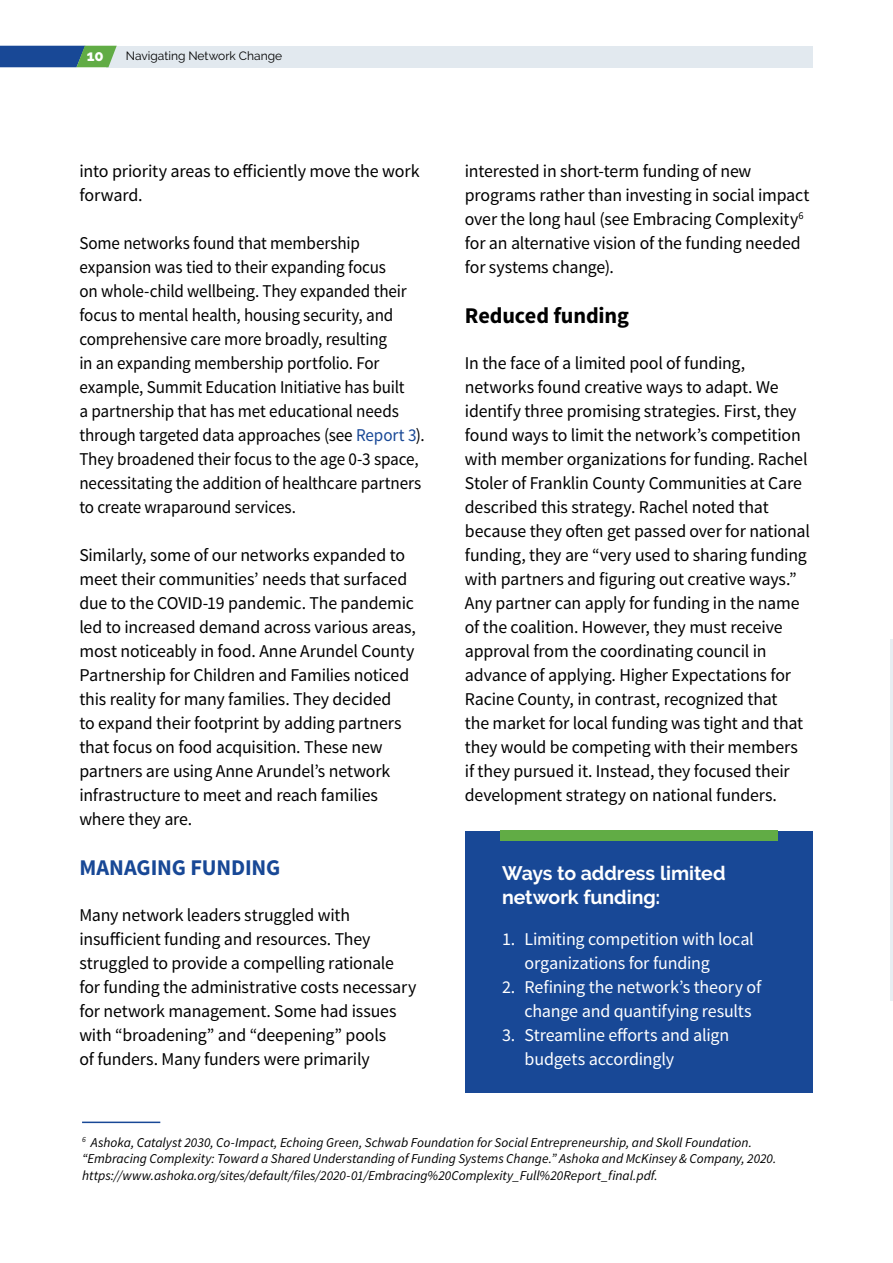
<style>
.page{position:relative;width:893px;height:1263px;background:#fff}
.page>*{position:absolute;margin:0;border:0;box-sizing:border-box;transform-origin:0 0}
.t1{font:700 22.5px "Source Sans Pro";letter-spacing:-.005em;color:#184896}
.t2{font:700 22.5px "Source Sans Pro";letter-spacing:-.01em;color:#000}
.t3{font:700 19.5px/24px "Raleway";letter-spacing:-.005em;color:#fff}
.t4{font:18px/24px "Source Sans Pro";letter-spacing:-.01em;color:#000}
.t5{font:18px/24px "Source Sans Pro";letter-spacing:-.01em;color:#000;scale:.95 1}
.t6{font:18px/24px "Source Sans Pro";letter-spacing:-.01em;color:#fff}
.t7{font:800 15px "Raleway";color:#fff}
.t8{font:italic 13.5px/16.5px "Source Sans Pro";color:#000}
.t9{font:12px "Raleway";color:#000}
.s1{color:#184896}
</style>
<div class="page">
<div style="left:106px;top:46px;width:707px;height:21px;background:#e2e9ef"></div>
<svg style="left:0;top:46px;width:117px;height:21px;background:#336983"></svg>
<hr style="left:891px;top:639px;width:2px;height:362px;background:#e8eef2">
<hr style="left:82px;top:1121px;width:78px;height:2px;background:#184896">
<div style="left:465px;top:831px;width:347px;height:262px;background:#184896"></div>
<div style="left:500px;top:830px;width:277px;height:10px;background:#61ac45"></div>
<p class="t7" style="left:87px;top:47px;width:18px">10</p>
<p class="t9" style="left:126px;top:49px;width:158px">Navigating Network Change</p>
<p class="t4" style="left:79px;top:159px;width:342px">into priority areas to efficiently move the work forward.</p>
<p class="t5" style="left:79px;top:231px;width:365px">Some networks found that membership expansion was tied to their expanding focus<br>on whole-child wellbeing. They expanded their focus to mental health, housing security, and comprehensive care more broadly, resulting<br>in an expanding membership portfolio. For example, Summit Education Initiative has built<br>a partnership that has met educational needs through targeted data approaches (see <span class="s1">Report 3</span>).<br>They broadened their focus to the age 0-3 space, necessitating the addition of healthcare partners to create wraparound services.</p>
<p class="t4" style="left:79px;top:543px;width:338px">Similarly, some of our networks expanded to meet their communities’ needs that surfaced due to the COVID-19 pandemic. The pandemic led to increased demand across various areas, most noticeably in food. Anne Arundel County Partnership for Children and Families noticed this reality for many families. They decided<br>to expand their footprint by adding partners that focus on food acquisition. These new partners are using Anne Arundel’s network infrastructure to meet and reach families where they are.</p>
<p class="t1" style="left:79px;top:853px;width:203px">MANAGING FUNDING</p>
<p class="t4" style="left:79px;top:903px;width:338px">Many network leaders struggled with insufficient funding and resources. They struggled to provide a compelling rationale for funding the administrative costs necessary for network management. Some had issues with “broadening” and “deepening” pools<br>of funders. Many funders were primarily</p>
<p class="t4" style="left:465px;top:159px;width:346px">interested in short-term funding of new programs rather than investing in social impact over the long haul (see Embracing Complexity<sup>6 </sup>for an alternative vision of the funding needed for systems change).</p>
<p class="t2" style="left:465px;top:301px;width:166px">Reduced funding</p>
<p class="t4" style="left:465px;top:351px;width:346px">In the face of a limited pool of funding, networks found creative ways to adapt. We identify three promising strategies. First, they found ways to limit the network’s competition with member organizations for funding. Rachel Stoler of Franklin County Communities at Care described this strategy. Rachel noted that because they often get passed over for national funding, they are “very used to sharing funding with partners and figuring out creative ways.” Any partner can apply for funding in the name of the coalition. However, they must receive approval from the coordinating council in advance of applying. Higher Expectations for Racine County, in contrast, recognized that<br>the market for local funding was tight and that they would be competing with their members if they pursued it. Instead, they focused their development strategy on national funders.</p>
<p class="t3" style="left:502px;top:861px;width:225px">Ways to address limited network funding:</p>
<p class="t6" style="left:524px;top:927px;width:231px;text-indent:-22px">1. Limiting competition with local organizations for funding</p>
<p class="t6" style="left:524px;top:975px;width:238px;text-indent:-22px">2. Refining the network’s theory of change and quantifying results</p>
<p class="t6" style="left:524px;top:1023px;width:206px;text-indent:-22px">3. Streamline efforts and align budgets accordingly</p>
<p class="t8" style="left:82px;top:1134px;width:696px"><sup>6</sup> Ashoka, Catalyst 2030, Co-Impact, Echoing Green, Schwab Foundation for Social Entrepreneurship, and Skoll Foundation. “Embracing Complexity: Toward a Shared Understanding of Funding Systems Change.” Ashoka and McKinsey &amp; Company, 2020. https://www.ashoka.org/sites/default/files/2020-01/Embracing%20Complexity_Full%20Report_final.pdf.</p>
</div>
